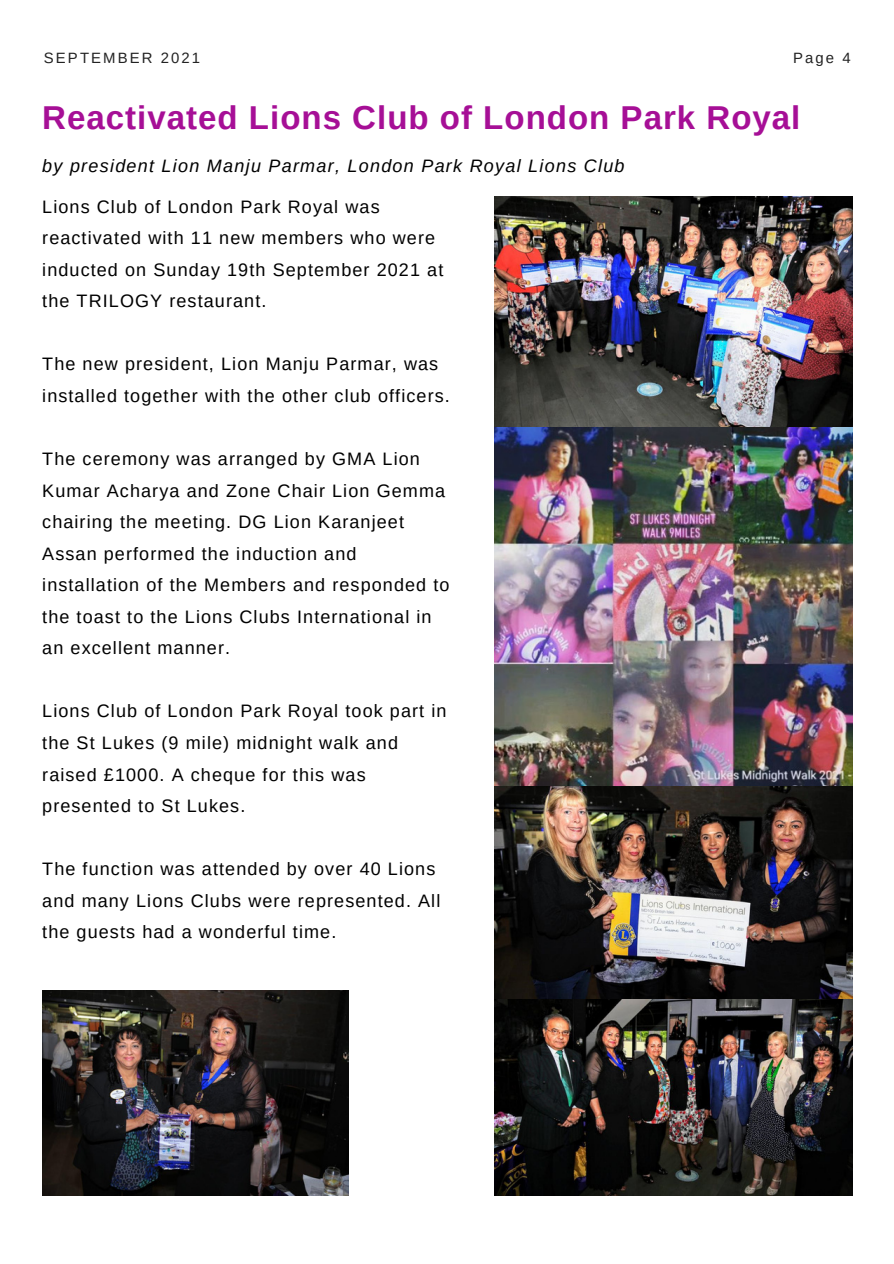
<style>
.page{position:relative;width:894px;height:1264px;background:#fff}
.page>*{position:absolute;margin:0;border:0;box-sizing:border-box;transform-origin:0 0}
.t1{font:700 33px "Arimo";letter-spacing:.03em;color:#a60f96}
.t2{font:18px/31.5px "Arimo";letter-spacing:.06em;color:#000}
.t3{font:italic 18px "Arimo";letter-spacing:.07em;color:#000}
.t4{font:14.85px "Arimo";letter-spacing:.14em;color:#222}
</style>
<div class="page">
<img style="left:494px;top:197px;width:358px;height:579px">
<img style="left:494px;top:776px;width:358px;height:419px">
<img style="left:42px;top:990px;width:306px;height:205px">
<p class="t4" style="left:44px;top:50px;width:158px">SEPTEMBER 2021</p>
<p class="t4" style="left:792px;top:50px;width:59px">Page 4</p>
<p class="t1" style="left:42px;top:99px;width:759px">Reactivated Lions Club of London Park Royal</p>
<p class="t3" style="left:42px;top:155px;width:583px">by president Lion Manju Parmar, London Park Royal Lions Club</p>
<p class="t2" style="left:42px;top:191px;width:402px">Lions Club of London Park Royal was reactivated with 11 new members who were inducted on Sunday 19th September 2021 at the TRILOGY restaurant.</p>
<p class="t2" style="left:42px;top:348px;width:409px">The new president, Lion Manju Parmar, was installed together with the other club officers.</p>
<p class="t2" style="left:42px;top:443px;width:408px">The ceremony was arranged by GMA Lion Kumar Acharya and Zone Chair Lion Gemma chairing the meeting. DG Lion Karanjeet Assan performed the induction and installation of the Members and responded to the toast to the Lions Clubs International in an excellent manner.</p>
<p class="t2" style="left:42px;top:695px;width:405px">Lions Club of London Park Royal took part in the St Lukes (9 mile) midnight walk and raised £1000. A cheque for this was presented to St Lukes.</p>
<p class="t2" style="left:42px;top:853px;width:399px">The function was attended by over 40 Lions and many Lions Clubs were represented. All the guests had a wonderful time.</p>
</div>
